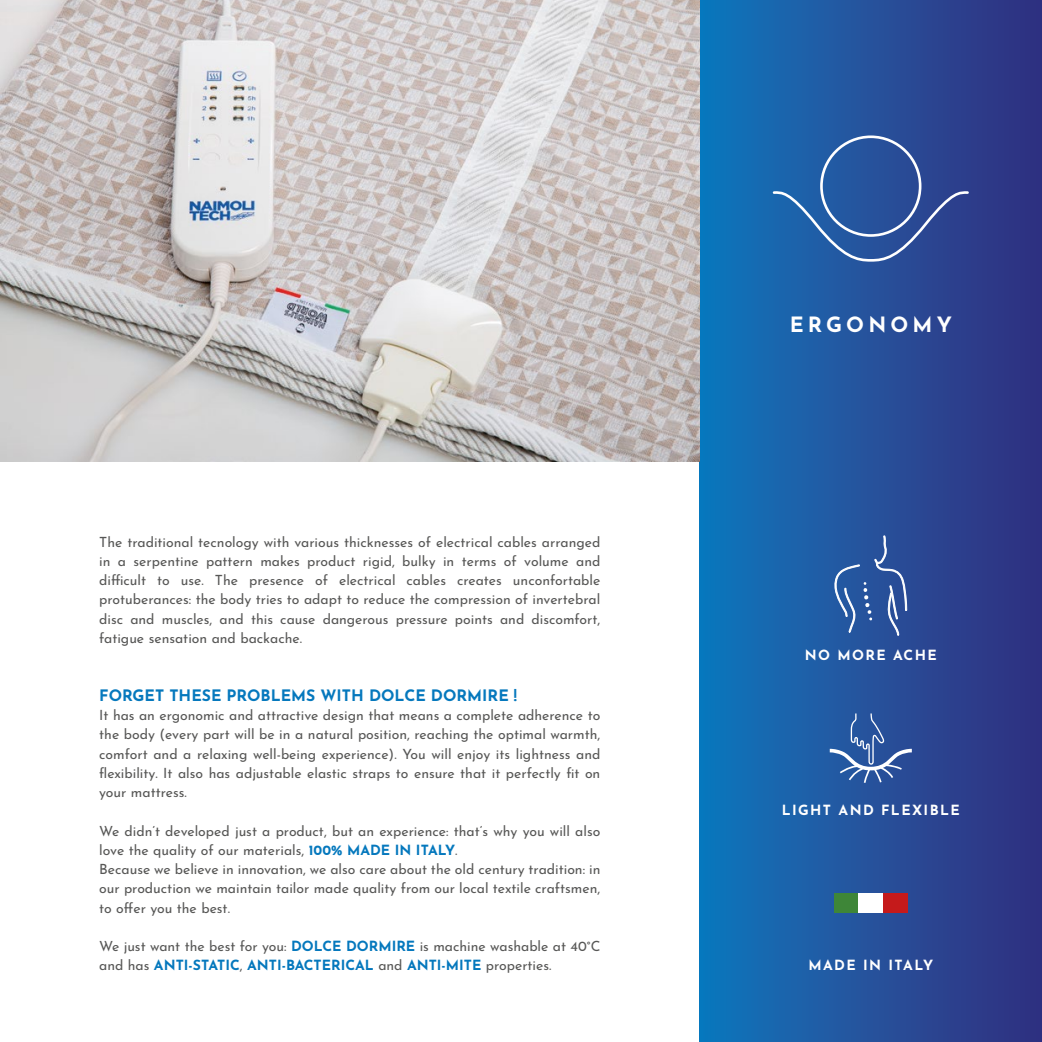
<style>
.page{position:relative;width:1042px;height:1042px;background:#fff}
.page>*{position:absolute;margin:0;border:0;box-sizing:border-box;transform-origin:0 0}
.t1{font:700 21px "Josefin Sans";letter-spacing:.2em;color:#fff}
.t2{font:700 15.75px "Josefin Sans";color:#0578bd}
.t3{font:14px/19.2px "Josefin Sans";color:#575756;text-align:justify}
.t4{font:700 14px "Josefin Sans";letter-spacing:.1em;color:#fff}
.s1{font-weight:700;color:#0578bd}
</style>
<div class="page">
<div style="left:699px;top:0;width:343px;height:1042px;background:linear-gradient(to right,#1077bc,#352e7e)"></div>
<img style="left:0;top:0;width:699px;height:461px">
<div style="left:833px;top:893px;width:25px;height:20px;background:#3e8638"></div>
<div style="left:858px;top:893px;width:25px;height:20px;background:#fff"></div>
<div style="left:883px;top:893px;width:25px;height:20px;background:#c51a1b"></div>
<svg style="left:830px;top:709px;width:82px;height:74px;background:#3e65a7"></svg>
<svg style="left:832px;top:532px;width:75px;height:116px;background:#3760a4"></svg>
<div style="left:820px;top:135px;width:101px;height:102px;border:3px solid #fff;border-radius:50%"></div>
<svg style="left:771px;top:187px;width:199px;height:76px;background:#335da3"></svg>
<p class="t3" style="left:99px;top:531px;width:503px">The traditional tecnology with various thicknesses of electrical cables arranged in a serpentine pattern makes product rigid, bulky in terms of volume and difficult to use. The presence of electrical cables creates unconfortable protuberances: the body tries to adapt to reduce the compression of invertebral disc and muscles, and this cause dangerous pressure points and discomfort, fatigue sensation and backache.</p>
<p class="t2" style="left:99px;top:683px;width:419px">FORGET THESE PROBLEMS WITH DOLCE DORMIRE !</p>
<p class="t3" style="left:99px;top:704px;width:503px">It has an ergonomic and attractive design that means a complete adherence to the body (every part will be in a natural position, reaching the optimal warmth, comfort and a relaxing well-being experience). You will enjoy its lightness and flexibility. It also has adjustable elastic straps to ensure that it perfectly fit on your mattress.</p>
<p class="t3" style="left:99px;top:820px;width:503px;text-align:left">We didn’t developed just a product, but an experience: that’s why you will also love the quality of our materials, <span class="s1">100% MADE IN ITALY</span>.<br>Because we believe in innovation, we also care about the old century tradition: in our production we maintain tailor made quality from our local textile craftsmen, to offer you the best.</p>
<p class="t3" style="left:99px;top:935px;width:503px">We just want the best for you: <span class="s1">DOLCE DORMIRE</span> is machine washable at 40°C and has <span class="s1">ANTI-STATIC</span>, <span class="s1">ANTI-BACTERICAL</span> and <span class="s1">ANTI-MITE</span> properties.</p>
<h1 class="t1" style="left:790px;top:309px;width:164px">ERGONOMY</h1>
<p class="t4" style="left:805px;top:644px;width:133px">NO MORE ACHE</p>
<p class="t4" style="left:782px;top:799px;width:180px">LIGHT AND FLEXIBLE</p>
<p class="t4" style="left:808px;top:955px;width:126px">MADE IN ITALY</p>
</div>
